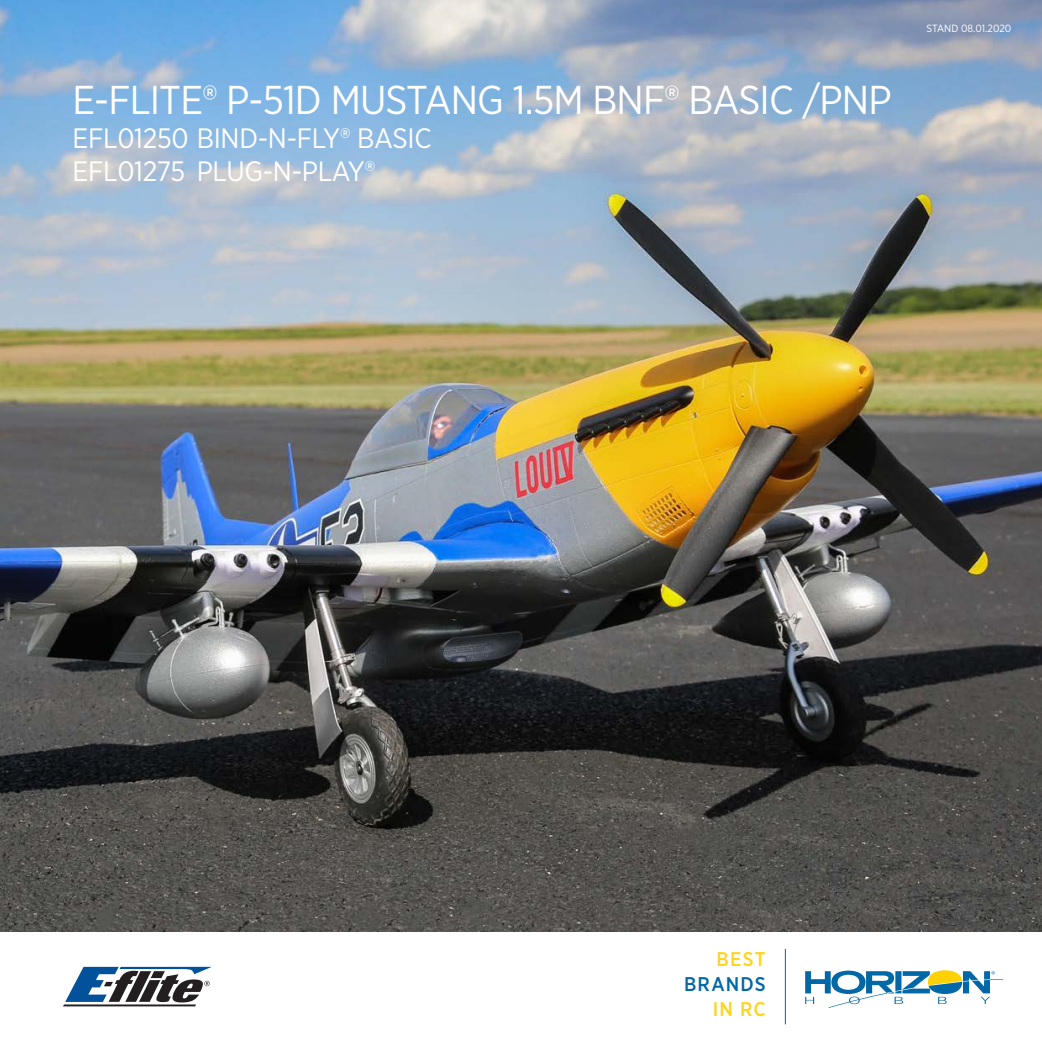
<style>
.page{position:relative;width:1042px;height:1042px;background:#fff}
.page>*{position:absolute;margin:0;border:0;box-sizing:border-box;transform-origin:0 0}
.t1{font:40.25px "Gotham Narrow";letter-spacing:-.02em;color:#fff}
.t2{font:28px "Gotham Narrow";letter-spacing:-.01em;color:#fff}
.t3{font:500 19.78px/24.8px "Gotham Narrow";letter-spacing:.06em;color:#fed41d;text-align:right}
.t4{font:10.5px "Gotham Narrow";color:#fff}
.s1{color:#0068a6}
</style>
<div class="page">
<img style="left:0;top:0;width:1042px;height:932px">
<hr style="left:785px;top:949px;width:1px;height:75px;background:#0068a6">
<svg style="left:805px;top:970px;width:198px;height:38px"></svg>
<svg style="left:63px;top:967px;width:149px;height:39px"></svg>
<p class="t1" style="left:72px;top:75px;width:820px">E-FLITE® P-51D MUSTANG 1.5M BNF® BASIC /PNP</p>
<p class="t2" style="left:72px;top:120px;width:361px">EFL01250 BIND-N-FLY® BASIC</p>
<p class="t2" style="left:72px;top:154px;width:304px">EFL01275 PLUG-N-PLAY®</p>
<p class="t4" style="left:926px;top:22px;width:86px">STAND 08.01.2020</p>
<p class="t3" style="left:684px;top:946px;width:83px">BEST<br><span class="s1">BRANDS<br></span>IN RC</p>
</div>
